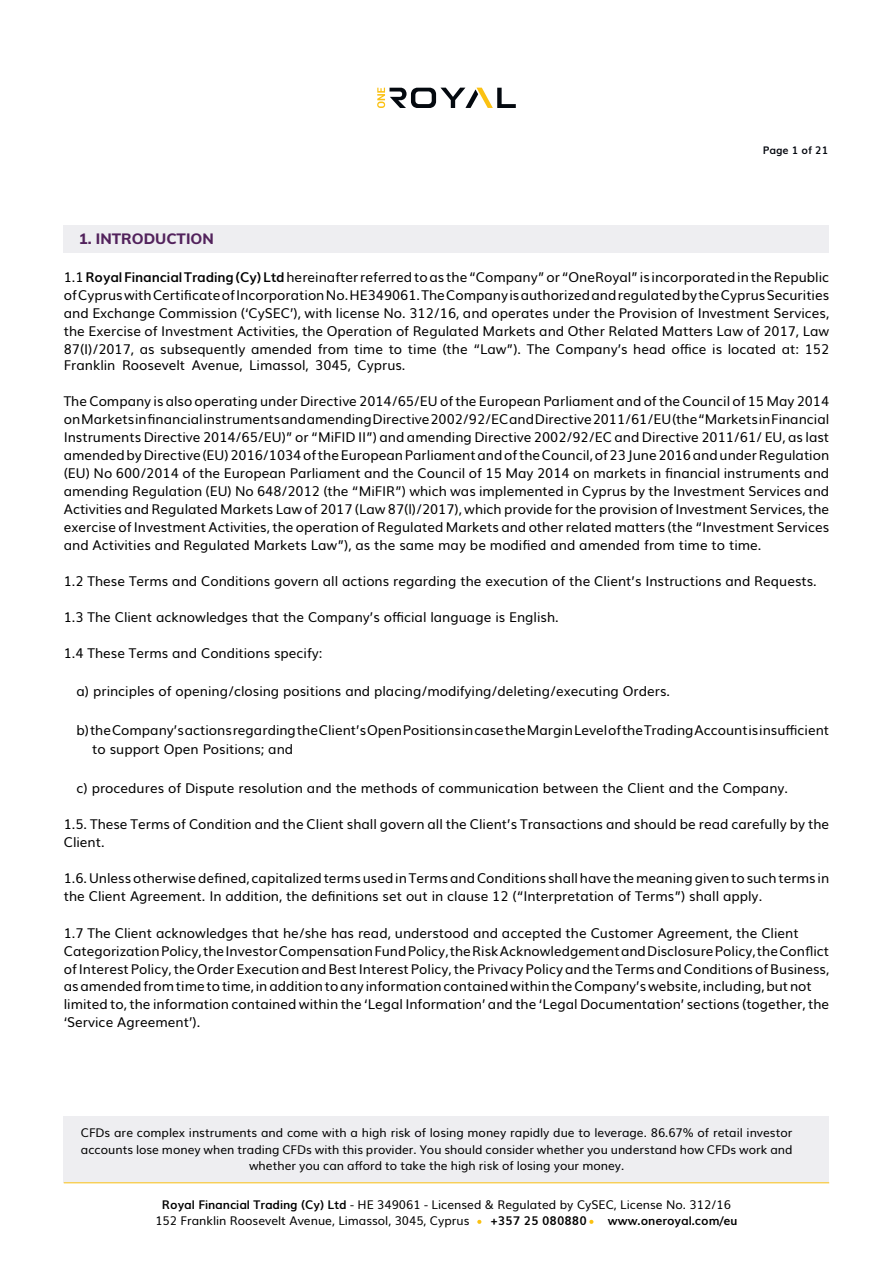
<style>
.page{position:relative;width:893px;height:1263px;background:#fff}
.page>*{position:absolute;margin:0;border:0;box-sizing:border-box;transform-origin:0 0}
.t1{font:800 15px "Muli";color:#52225c}
.t2{font:13.5px/18px "Muli";color:#000}
.t3{font:12px/16.5px "Muli";color:#000;text-align:center}
.t4{font:700 12px "Muli";color:#000}
.t5{font:700 10.5px "Muli";color:#05080f}
.s1{font-weight:700}
</style>
<div class="page">
<div style="left:64px;top:1116px;width:765px;height:66px;background:#eeeef1"></div>
<svg style="left:377px;top:88px;width:139px;height:20px"></svg>
<hr style="left:64px;top:1182px;width:765px;height:1px;background:#fbc112">
<svg style="left:477px;top:1220px;width:4px;height:4px"></svg>
<svg style="left:589px;top:1220px;width:4px;height:4px"></svg>
<div style="left:64px;top:225px;width:765px;height:28px;background:#eeeef1"></div>
<p class="t5" style="left:763px;top:142px;width:67px">Page 1 of 21</p>
<p class="t1" style="left:79px;top:228px;width:137px">1. INTRODUCTION</p>
<p class="t2" style="left:64px;top:267px;width:767px;text-align:justify">1.1 <span class="s1">Royal Financial Trading (Cy) Ltd</span> hereinafter referred to as the “Company” or “OneRoyal” is incorporated in the Republic of Cyprus with Certificate of Incorporation No. HE349061. The Company is authorized and regulated by the Cyprus Securities and Exchange Commission (‘CySEC’), with license No. 312/16, and operates under the Provision of Investment Services, the Exercise of Investment Activities, the Operation of Regulated Markets and Other Related Matters Law of 2017, Law 87(I)/2017, as subsequently amended from time to time (the “Law”). The Company’s head office is located at: 152</p>
<p class="t2" style="left:64px;top:355px;width:343px">Franklin Roosevelt Avenue, Limassol, 3045, Cyprus.</p>
<p class="t2" style="left:64px;top:391px;width:767px;text-align:justify">The Company is also operating under Directive 2014/65/EU of the European Parliament and of the Council of 15 May 2014 on Markets in financial instruments and amending Directive 2002/92/EC and Directive 2011/61/EU (the “Markets in Financial Instruments Directive 2014/65/EU)” or “MiFID II”) and amending Directive 2002/92/EC and Directive 2011/61/ EU, as last amended by Directive (EU) 2016/1034 of the European Parliament and of the Council, of 23 June 2016 and under Regulation (EU) No 600/2014 of the European Parliament and the Council of 15 May 2014 on markets in financial instruments and amending Regulation (EU) No 648/2012 (the “MiFIR”) which was implemented in Cyprus by the Investment Services and Activities and Regulated Markets Law of 2017 (Law 87(l)/2017), which provide for the provision of Investment Services, the exercise of Investment Activities, the operation of Regulated Markets and other related matters (the “Investment Services and Activities and Regulated Markets Law”), as the same may be modified and amended from time to time.</p>
<p class="t2" style="left:64px;top:571px;width:754px">1.2 These Terms and Conditions govern all actions regarding the execution of the Client’s Instructions and Requests.</p>
<p class="t2" style="left:64px;top:607px;width:496px">1.3 The Client acknowledges that the Company’s official language is English.</p>
<p class="t2" style="left:64px;top:643px;width:260px">1.4 These Terms and Conditions specify:</p>
<p class="t2" style="left:77px;top:681px;width:595px">a) principles of opening/closing positions and placing/modifying/deleting/executing Orders.</p>
<p class="t2" style="left:92px;top:719px;width:738px;line-height:19.5px;text-indent:-16px">b) the Company’s actions regarding the Client’s Open Positions in case the Margin Level of the Trading Account is insufficient to support Open Positions; and</p>
<p class="t2" style="left:77px;top:778px;width:713px">c) procedures of Dispute resolution and the methods of communication between the Client and the Company.</p>
<p class="t2" style="left:64px;top:814px;width:767px">1.5. These Terms of Condition and the Client shall govern all the Client’s Transactions and should be read carefully by the<br>Client.</p>
<p class="t2" style="left:64px;top:868px;width:767px">1.6. Unless otherwise defined, capitalized terms used in Terms and Conditions shall have the meaning given to such terms in the Client Agreement. In addition, the definitions set out in clause 12 (“Interpretation of Terms”) shall apply.</p>
<p class="t2" style="left:64px;top:922px;width:767px">1.7 The Client acknowledges that he/she has read, understood and accepted the Customer Agreement, the Client Categorization Policy, the Investor Compensation Fund Policy, the Risk Acknowledgement and Disclosure Policy, the Conflict of Interest Policy, the Order Execution and Best Interest Policy, the Privacy Policy and the Terms and Conditions of Business, as amended from time to time, in addition to any information contained within the Company’s website, including, but not limited to, the information contained within the ‘Legal Information’ and the ‘Legal Documentation’ sections (together, the ‘Service Agreement’).</p>
<p class="t3" style="left:81px;top:1124px;width:713px">CFDs are complex instruments and come with a high risk of losing money rapidly due to leverage. 86.67% of retail investor accounts lose money when trading CFDs with this provider. You should consider whether you understand how CFDs work and whether you can afford to take the high risk of losing your money.</p>
<p class="t3" style="left:155px;top:1195px;width:577px;text-align:left;text-indent:7px"><span class="s1">Royal Financial Trading (Cy) Ltd</span> - HE 349061 - Licensed &amp; Regulated by CySEC, License No. 312/16<br>152 Franklin Roosevelt Avenue, Limassol, 3045, Cyprus</p>
<p class="t4" style="left:490px;top:1211px;width:98px">+357 25 080880</p>
<p class="t4" style="left:608px;top:1211px;width:131px">www.oneroyal.com/eu</p>
</div>
